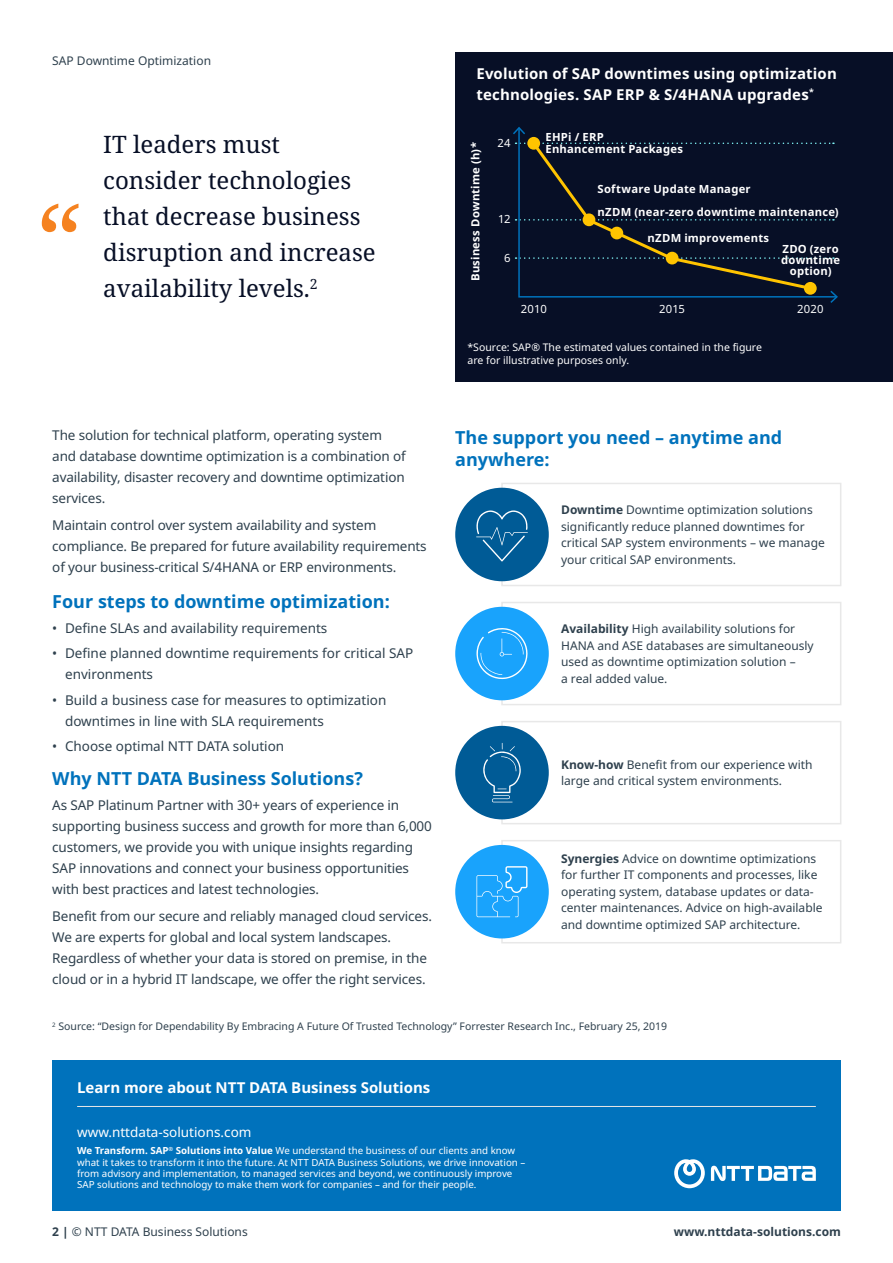
<style>
.page{position:relative;width:893px;height:1263px;background:#fff}
.page>*{position:absolute;margin:0;border:0;box-sizing:border-box;transform-origin:0 0}
.t1{font:24px/36px "Noto Serif";color:#070f26}
.t2{font:700 18px/21px "Noto Sans";color:#0072bc}
.t3{font:700 15px/21.3px "Noto Sans";letter-spacing:.005em;color:#fff}
.t4{font:13.5px/21px "Noto Sans";letter-spacing:-.01em;color:#2e404d}
.t5{font:13.5px "Noto Sans";color:#fff}
.t6{font:12px/16.5px "Noto Sans";color:#2e404d}
.t7{font:700 12px "Noto Sans";color:#2e404d}
.t8{font:700 11.25px/11.2px "Noto Sans";letter-spacing:.02em;color:#fff}
.t9{font:11.25px "Noto Sans";letter-spacing:.015em;color:#fff}
.t10{font:10.5px "Noto Sans";color:#2e404d}
.t11{font:10.5px/12.6px "Noto Sans";color:#fff}
.t12{font:9.75px/11.2px "Noto Sans";color:#fff}
.s1{font-weight:700}
</style>
<div class="page">
<div style="left:52px;top:1060px;width:789px;height:151px;background:#0072bc"></div>
<hr style="left:77px;top:1106px;width:739px;height:1px;background:#e8e8e8">
<svg style="left:674px;top:1159px;width:31px;height:29px"></svg>
<svg style="left:711px;top:1166px;width:105px;height:15px"></svg>
<svg style="left:42px;top:204px;width:36px;height:28px"></svg>
<div style="left:501px;top:483px;width:340px;height:103px;border:2px solid #e8e8e8"></div>
<div style="left:501px;top:602px;width:340px;height:103px;border:2px solid #e8e8e8"></div>
<div style="left:501px;top:721px;width:340px;height:103px;border:2px solid #e8e8e8"></div>
<div style="left:501px;top:840px;width:340px;height:103px;border:2px solid #e8e8e8"></div>
<div style="left:455px;top:488px;width:94px;height:93px;background:#005b96;border-radius:50%"></div>
<div style="left:455px;top:607px;width:94px;height:93px;background:#19a3fc;border-radius:50%"></div>
<div style="left:455px;top:726px;width:94px;height:93px;background:#005b96;border-radius:50%"></div>
<div style="left:455px;top:845px;width:94px;height:93px;background:#19a3fc;border-radius:50%"></div>
<div style="left:455px;top:52px;width:438px;height:330px;background:#070f26"></div>
<svg style="left:513px;top:127px;width:325px;height:176px"></svg>
<div style="left:527px;top:137px;width:13px;height:13px;background:#ffc400;border-radius:50%"></div>
<div style="left:583px;top:213px;width:12px;height:13px;background:#ffc400;border-radius:50%"></div>
<div style="left:610px;top:227px;width:13px;height:12px;background:#ffc400;border-radius:50%"></div>
<div style="left:666px;top:252px;width:12px;height:12px;background:#ffc400;border-radius:50%"></div>
<div style="left:804px;top:282px;width:13px;height:13px;background:#ffc400;border-radius:50%"></div>
<svg style="left:476px;top:628px;width:52px;height:51px"></svg>
<svg style="left:476px;top:510px;width:52px;height:51px"></svg>
<svg style="left:483px;top:743px;width:38px;height:59px"></svg>
<svg style="left:476px;top:866px;width:51px;height:51px"></svg>
<p class="t6" style="left:52px;top:53px;width:160px">SAP Downtime Optimization</p>
<h1 class="t1" style="left:103px;top:127px;width:274px">IT leaders must consider technologies that decrease business disruption and increase availability levels.<sup>2</sup></h1>
<p class="t3" style="left:476px;top:63px;width:362px">Evolution of SAP downtimes using optimization technologies. SAP ERP &amp; S/4HANA upgrades<sup>*</sup></p>
<p class="t8" style="left:470px;top:281px;width:140px;rotate:-90deg">Business Downtime (h)*</p>
<p class="t8" style="left:545px;top:132px;width:139px">EHPi / ERP<br>Enhancement Packages</p>
<p class="t8" style="left:597px;top:178px;width:243px;line-height:22.5px">Software Update Manager<br>nZDM (near-zero downtime maintenance)</p>
<p class="t8" style="left:647px;top:233px;width:123px">nZDM improvements</p>
<p class="t8" style="left:781px;top:243px;width:60px;text-align:center">ZDO (zero downtime option)</p>
<p class="t9" style="left:497px;top:136px;width:15px">24</p>
<p class="t9" style="left:498px;top:213px;width:14px">12</p>
<p class="t9" style="left:504px;top:251px;width:8px">6</p>
<p class="t9" style="left:521px;top:302px;width:27px">2010</p>
<p class="t9" style="left:659px;top:302px;width:27px">2015</p>
<p class="t9" style="left:797px;top:302px;width:28px">2020</p>
<p class="t11" style="left:467px;top:341px;width:296px">*Source: SAP® The estimated values contained in the figure are for illustrative purposes only.</p>
<p class="t4" style="left:52px;top:424px;width:355px">The solution for technical platform, operating system and database downtime optimization is a combination of availability, disaster recovery and downtime optimization services.</p>
<p class="t4" style="left:52px;top:515px;width:376px">Maintain control over system availability and system compliance. Be prepared for future availability requirements of your business-critical S/4HANA or ERP environments.</p>
<h2 class="t2" style="left:52px;top:591px;width:339px">Four steps to downtime optimization:</h2>
<p class="t4" style="left:52px;top:618px;width:277px">• Define SLAs and availability requirements</p>
<p class="t4" style="left:65px;top:643px;width:350px;text-indent:-13px">• Define planned downtime requirements for critical SAP environments</p>
<p class="t4" style="left:65px;top:690px;width:323px;text-indent:-13px">• Build a business case for measures to optimization downtimes in line with SLA requirements</p>
<p class="t4" style="left:52px;top:736px;width:233px">• Choose optimal NTT DATA solution</p>
<h2 class="t2" style="left:52px;top:768px;width:312px">Why NTT DATA Business Solutions?</h2>
<p class="t4" style="left:52px;top:795px;width:381px">As SAP Platinum Partner with 30+ years of experience in supporting business success and growth for more than 6,000 customers, we provide you with unique insights regarding SAP innovations and connect your business opportunities with best practices and latest technologies.</p>
<p class="t4" style="left:52px;top:906px;width:381px">Benefit from our secure and reliably managed cloud services.<br>We are experts for global and local system landscapes.<br>Regardless of whether your data is stored on premise, in the cloud or in a hybrid IT landscape, we offer the right services.</p>
<h2 class="t2" style="left:455px;top:428px;width:329px">The support you need – anytime and anywhere:</h2>
<p class="t6" style="left:561px;top:502px;width:265px"><span class="s1">Downtime</span> Downtime optimization solutions significantly reduce planned downtimes for critical SAP system environments – we manage your critical SAP environments.</p>
<p class="t6" style="left:561px;top:621px;width:254px"><span class="s1">Availability</span> High availability solutions for HANA and ASE databases are simultaneously used as downtime optimization solution –<br>a real added value.</p>
<p class="t6" style="left:561px;top:756px;width:253px"><span class="s1">Know-how</span> Benefit from our experience with large and critical system environments.</p>
<p class="t6" style="left:561px;top:850px;width:263px"><span class="s1">Synergies</span> Advice on downtime optimizations for further IT components and processes, like operating system, database updates or data&shy;center maintenances. Advice on high-available and downtime optimized SAP architecture.</p>
<p class="t10" style="left:52px;top:1020px;width:616px"><sup>2</sup> Source: “Design for Dependability By Embracing A Future Of Trusted Technology” Forrester Research Inc., February 25, 2019</p>
<p class="t3" style="left:77px;top:1077px;width:355px">Learn more about NTT DATA Business Solutions</p>
<p class="t5" style="left:77px;top:1124px;width:176px">www.nttdata-solutions.com</p>
<p class="t12" style="left:77px;top:1145px;width:450px"><span class="s1">We Transform. SAP</span><sup>®</sup> <span class="s1">Solutions into Value</span> We understand the business of our clients and know what it takes to transform it into the future. At NTT DATA Business Solutions, we drive innovation – from advisory and implementation, to managed services and beyond, we continuously improve SAP solutions and technology to make them work for companies – and for their people.</p>
<p class="t6" style="left:52px;top:1224px;width:197px"><span class="s1">2 |</span> © NTT DATA Business Solutions</p>
<p class="t7" style="left:674px;top:1225px;width:169px">www.nttdata-solutions.com</p>
</div>
